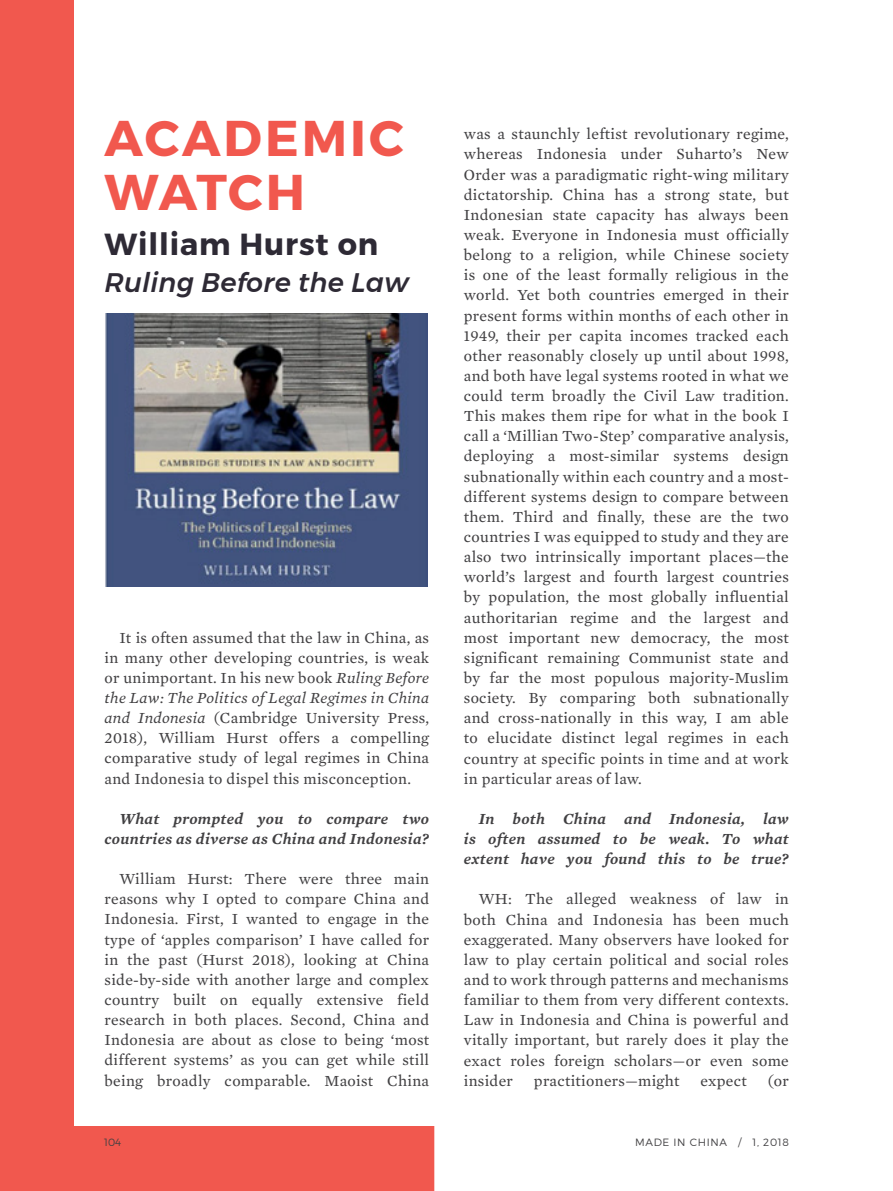
<style>
.page{position:relative;width:893px;height:1191px;background:#fff}
.page>*{position:absolute;margin:0;border:0;box-sizing:border-box;transform-origin:0 0}
.t1{font:700 50.05px/53.6px "Montserrat";letter-spacing:.06em;color:#f1584e}
.t2{font:700 30.28px "Montserrat";letter-spacing:.03em;color:#2e2a35}
.t3{font:italic 500 26.78px "Montserrat";letter-spacing:.01em;color:#2e2a35}
.t4{font:15.75px/20.1px "Mercury Text G2 Roman";letter-spacing:.02em;color:#414042;text-align:justify}
.t5{font:italic 600 15.75px/20.1px "Mercury Text G2";letter-spacing:.02em;color:#414042;text-align:right}
.t6{font:italic 15.75px "Mercury Text G2";letter-spacing:.02em;color:#414042}
.t7{font:300 10.5px "Montserrat";letter-spacing:.06em;color:#414042}
.s1{font-family:"Mercury Text G2";font-style:italic}
</style>
<div class="page">
<div style="left:0;top:0;width:434px;height:1191px;background:#f1584e"></div>
<div style="left:74px;top:0;width:372px;height:1125px;background:#fff"></div>
<img style="left:105px;top:313px;width:323px;height:273px">
<h1 class="t1" style="left:104px;top:112px;width:301px">ACADEMIC<br>WATCH</h1>
<h2 class="t2" style="left:104px;top:225px;width:275px">William Hurst on</h2>
<h3 class="t3" style="left:104px;top:262px;width:306px">Ruling Before the Law</h3>
<p class="t4" style="left:105px;top:627px;width:326px;text-indent:15px">It is often assumed that the law in China, as in many other developing countries, is weak or unimportant. In his new book <span class="s1">Ruling Before</span></p>
<p class="t6" style="left:105px;top:688px;width:326px">the Law: The Politics of Legal Regimes in China</p>
<p class="t4" style="left:105px;top:708px;width:326px"><span class="s1">and Indonesia</span> (Cambridge University Press, 2018), William Hurst offers a compelling comparative study of legal regimes in China and Indonesia to dispel this misconception.</p>
<p class="t5" style="left:105px;top:808px;width:326px">What prompted you to compare two countries as diverse as China and Indonesia?</p>
<p class="t4" style="left:105px;top:869px;width:326px;text-indent:15px">William Hurst: There were three main reasons why I opted to compare China and Indonesia. First, I wanted to engage in the type of ‘apples comparison’ I have called for in the past (Hurst 2018), looking at China side-by-side with another large and complex country built on equally extensive field research in both places. Second, China and Indonesia are about as close to being ‘most different systems’ as you can get while still being broadly comparable. Maoist China</p>
<p class="t4" style="left:464px;top:124px;width:326px">was a staunchly leftist revolutionary regime, whereas Indonesia under Suharto’s New Order was a paradigmatic right-wing military dictatorship. China has a strong state, but Indonesian state capacity has always been weak. Everyone in Indonesia must officially belong to a religion, while Chinese society is one of the least formally religious in the world. Yet both countries emerged in their present forms within months of each other in 1949, their per capita incomes tracked each other reasonably closely up until about 1998, and both have legal systems rooted in what we could term broadly the Civil Law tradition.<br>This makes them ripe for what in the book I call a ‘Millian Two-Step’ comparative analysis, deploying a most-similar systems design subnationally within each country and a most&shy;different systems design to compare between them. Third and finally, these are the two countries I was equipped to study and they are also two intrinsically important places—the world’s largest and fourth largest countries by population, the most globally influential authoritarian regime and the largest and most important new democracy, the most significant remaining Communist state and by far the most populous majority-Muslim society. By comparing both subnationally and cross-nationally in this way, I am able to elucidate distinct legal regimes in each country at specific points in time and at work in particular areas of law.</p>
<p class="t5" style="left:464px;top:808px;width:326px;text-align:justify;text-indent:15px">In both China and Indonesia, law is often assumed to be weak. To what extent have you found this to be true?</p>
<p class="t4" style="left:464px;top:889px;width:326px;text-indent:15px">WH: The alleged weakness of law in both China and Indonesia has been much exaggerated. Many observers have looked for law to play certain political and social roles and to work through patterns and mechanisms familiar to them from very different contexts.<br>Law in Indonesia and China is powerful and vitally important, but rarely does it play the exact roles foreign scholars—or even some insider</p>
<p class="t4" style="left:534px;top:1070px;width:147px">practitioners—might</p>
<p class="t4" style="left:700px;top:1070px;width:48px">expect</p>
<p class="t4" style="left:768px;top:1070px;width:23px">(or</p>
<p class="t7" style="left:104px;top:1135px;width:19px">104</p>
<p class="t7" style="left:635px;top:1135px;width:155px">MADE IN CHINA / 1, 2018</p>
</div>
